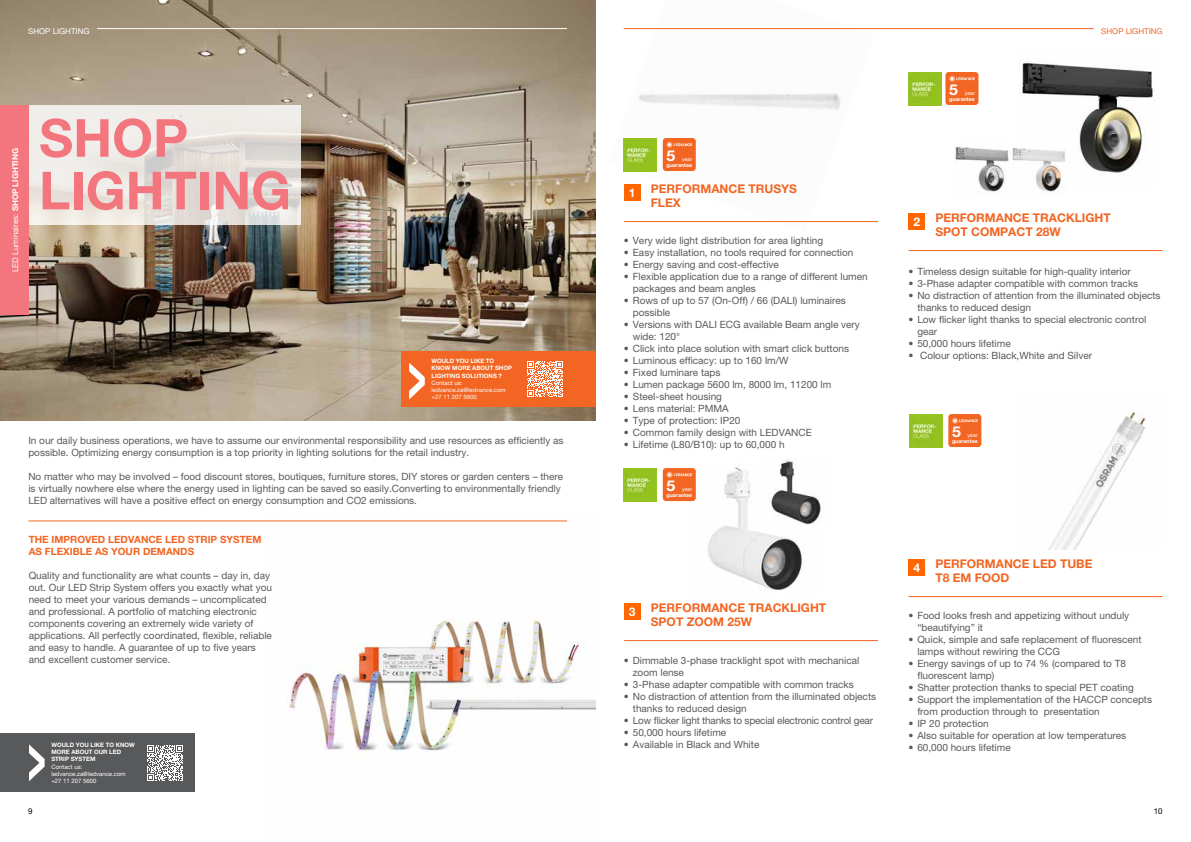
<style>
.page{position:relative;width:1191px;height:842px;background:#fff}
.page>*{position:absolute;margin:0;border:0;box-sizing:border-box;transform-origin:0 0}
.t1{font:700 52.5px/52.5px "Helvetica Neue LT Pro";color:#f3757d}
.t2{font:700 14.9px "Helvetica Neue LT Pro";color:#fff;scale:1.06 1}
.t3{font:700 12px/14.4px "Helvetica Neue LT Pro";color:#f26522}
.t4{font:700 12px "Helvetica Neue LT Pro";color:#fff}
.t5{font:10px/12px "Helvetica Neue LT Pro";color:#58595b}
.t6{font:700 10px/12px "Helvetica Neue LT Pro";color:#f26522}
.t7{font:10px "Helvetica Neue LT Pro";letter-spacing:-.02em;color:#58595b}
.t8{font:8px "Helvetica Neue LT Pro";color:#fff}
.t9{font:8px "Helvetica Neue LT Pro";color:#f26522}
.t10{font:8px "Helvetica Neue LT Pro";color:#000}
.t11{font:700 6px/7.2px "Helvetica Neue LT Pro";color:#fff}
.t12{font:6px/7.2px "Helvetica Neue LT Pro";color:#fff}
.t13{font:700 5.3px "Helvetica Neue LT Pro";color:#fff}
.t14{font:5.3px "Helvetica Neue LT Pro";color:#fff}
.s1{font-weight:700}
</style>
<div class="page">
<img style="left:0;top:0;width:595px;height:421px">
<svg style="left:28px;top:105px;width:272px;height:120px;background:#e9e1dd"></svg>
<img style="left:689px;top:467px;width:114px;height:123px">
<img style="left:762px;top:460px;width:59px;height:65px">
<img style="left:623px;top:29px;width:251px;height:194px">
<img style="left:1020px;top:62px;width:135px;height:114px">
<img style="left:264px;top:520px;width:331px;height:233px">
<hr style="left:97px;top:28px;width:470px;height:1px;background:#fff">
<hr style="left:623px;top:28px;width:470px;height:1px;background:#f26522">
<img style="left:624px;top:138px;width:33px;height:33px">
<div style="left:663px;top:138px;width:33px;height:33px;background:#f26522;border-radius:3px"></div>
<svg style="left:666px;top:142px;width:26px;height:6px"></svg>
<img style="left:908px;top:72px;width:33px;height:33px">
<div style="left:945px;top:72px;width:33px;height:33px;background:#f26522;border-radius:3px"></div>
<svg style="left:949px;top:76px;width:25px;height:6px"></svg>
<img style="left:954px;top:147px;width:55px;height:45px">
<img style="left:1012px;top:142px;width:54px;height:50px">
<img style="left:1049px;top:411px;width:97px;height:138px">
<div style="left:0;top:105px;width:28px;height:210px;background:#f3757d"></div>
<div style="left:401px;top:351px;width:194px;height:56px;background:#f26522"></div>
<svg style="left:527px;top:361px;width:36px;height:36px"></svg>
<svg style="left:409px;top:363px;width:16px;height:36px"></svg>
<div style="left:0;top:733px;width:194px;height:59px;background:#58595b"></div>
<svg style="left:147px;top:745px;width:36px;height:36px"></svg>
<svg style="left:29px;top:744px;width:16px;height:37px"></svg>
<hr style="left:28px;top:520px;width:539px;height:1px;background:#f26522">
<div style="left:624px;top:184px;width:16px;height:17px;background:#f60"></div>
<hr style="left:624px;top:221px;width:254px;height:1px;background:#f26522">
<div style="left:908px;top:213px;width:17px;height:17px;background:#f60"></div>
<hr style="left:908px;top:250px;width:254px;height:1px;background:#f26522">
<div style="left:624px;top:603px;width:16px;height:17px;background:#f60"></div>
<hr style="left:624px;top:640px;width:254px;height:1px;background:#f26522">
<img style="left:624px;top:468px;width:33px;height:33px">
<div style="left:663px;top:468px;width:33px;height:33px;background:#f26522;border-radius:3px"></div>
<svg style="left:666px;top:472px;width:26px;height:6px"></svg>
<div style="left:908px;top:559px;width:17px;height:17px;background:#f60"></div>
<hr style="left:908px;top:596px;width:254px;height:1px;background:#f26522">
<img style="left:909px;top:414px;width:33px;height:33px">
<div style="left:948px;top:414px;width:33px;height:33px;background:#f26522;border-radius:3px"></div>
<svg style="left:952px;top:418px;width:25px;height:6px"></svg>
<p class="t8" style="left:28px;top:27px;width:63px">SHOP LIGHTING</p>
<p class="t9" style="left:1101px;top:26px;width:63px">SHOP LIGHTING</p>
<p class="t8" style="left:10px;top:272px;width:125px;rotate:-90deg">LED Luminaires: <span class="s1">SHOP LIGHTING</span></p>
<h1 class="t1" style="left:39px;top:111px;width:253px">SHOP<br>LIGHTING</h1>
<p class="t11" style="left:431px;top:357px;width:82px">WOULD YOU LIKE TO<br>KNOW MORE ABOUT SHOP<br>LIGHTING SOLUTIONS ?</p>
<p class="t12" style="left:431px;top:379px;width:76px">Contact us: ledvance.za@ledvance.com +27 11 207 5600</p>
<p class="t5" style="left:28px;top:434px;width:537px">In our daily business operations, we have to assume our environmental responsibility and use resources as efficiently as possible. Optimizing energy consumption is a top priority in lighting solutions for the retail industry.</p>
<p class="t5" style="left:28px;top:470px;width:536px">No matter who may be involved – food discount stores, boutiques, furniture stores, DIY stores or garden centers – there is virtually nowhere else where the energy used in lighting can be saved so easily.Converting to environmentally friendly<br>LED alternatives will have a positive effect on energy consumption and CO2 emissions.</p>
<p class="t4" style="left:629px;top:185px;width:8px">1</p>
<h2 class="t2" style="left:666px;top:147px;width:10px">5</h2>
<p class="t14" style="left:682px;top:156px;width:12px">year</p>
<p class="t13" style="left:666px;top:162px;width:27px">guarantee</p>
<p class="t3" style="left:651px;top:181px;width:148px">PERFORMANCE TRUSYS<br>FLEX</p>
<p class="t5" style="left:624px;top:234px;width:201px">• Very wide light distribution for area lighting</p>
<p class="t5" style="left:624px;top:246px;width:231px">• Easy installation, no tools required for connection</p>
<p class="t5" style="left:624px;top:258px;width:157px">• Energy saving and cost-effective</p>
<p class="t5" style="left:633px;top:270px;width:236px;text-indent:-9px">• Flexible application due to a range of different lumen packages and beam angles</p>
<p class="t5" style="left:633px;top:294px;width:214px;text-indent:-9px">• Rows of up to 57 (On-Off) / 66 (DALI) luminaires possible</p>
<p class="t5" style="left:633px;top:318px;width:229px;text-indent:-9px">• Versions with DALI ECG available Beam angle very wide: 120°</p>
<p class="t5" style="left:624px;top:342px;width:227px">• Click into place solution with smart click buttons</p>
<p class="t5" style="left:624px;top:354px;width:166px">• Luminous efficacy: up to 160 lm/W</p>
<p class="t5" style="left:624px;top:366px;width:98px">• Fixed luminare taps</p>
<p class="t5" style="left:624px;top:378px;width:209px">• Lumen package 5600 lm, 8000 lm, 11200 lm</p>
<p class="t5" style="left:624px;top:390px;width:100px">• Steel-sheet housing</p>
<p class="t5" style="left:624px;top:402px;width:106px">• Lens material: PMMA</p>
<p class="t5" style="left:624px;top:414px;width:118px">• Type of protection: IP20</p>
<p class="t5" style="left:624px;top:426px;width:189px">• Common family design with LEDVANCE</p>
<p class="t5" style="left:624px;top:438px;width:162px">• Lifetime (L80/B10): up to 60,000 h</p>
<h2 class="t2" style="left:666px;top:477px;width:10px">5</h2>
<p class="t14" style="left:682px;top:486px;width:12px">year</p>
<p class="t13" style="left:666px;top:492px;width:27px">guarantee</p>
<h2 class="t2" style="left:949px;top:81px;width:10px">5</h2>
<p class="t14" style="left:964px;top:90px;width:12px">year</p>
<p class="t13" style="left:949px;top:96px;width:27px">guarantee</p>
<p class="t4" style="left:913px;top:214px;width:8px">2</p>
<p class="t3" style="left:935px;top:210px;width:177px">PERFORMANCE TRACKLIGHT<br>SPOT COMPACT 28W</p>
<p class="t5" style="left:908px;top:265px;width:224px">• Timeless design suitable for high-quality interior</p>
<p class="t5" style="left:908px;top:277px;width:231px">• 3-Phase adapter compatible with common tracks</p>
<p class="t5" style="left:917px;top:289px;width:245px;text-indent:-9px">• No distraction of attention from the illuminated objects thanks to reduced design</p>
<p class="t5" style="left:917px;top:313px;width:230px;text-indent:-9px">• Low flicker light thanks to special electronic control gear</p>
<p class="t5" style="left:908px;top:337px;width:104px">• 50,000 hours lifetime</p>
<p class="t5" style="left:908px;top:349px;width:185px">• Colour options: Black,White and Silver</p>
<h2 class="t2" style="left:952px;top:423px;width:10px">5</h2>
<p class="t14" style="left:967px;top:432px;width:12px">year</p>
<p class="t13" style="left:952px;top:438px;width:27px">guarantee</p>
<p class="t6" style="left:29px;top:533px;width:234px">THE IMPROVED LEDVANCE LED STRIP SYSTEM<br>AS FLEXIBLE AS YOUR DEMANDS</p>
<p class="t5" style="left:29px;top:569px;width:245px">Quality and functionality are what counts – day in, day out. Our LED Strip System offers you exactly what you need to meet your various demands – uncomplicated and professional. A portfolio of matching electronic components covering an extremely wide variety of applications. All perfectly coordinated, flexible, reliable and easy to handle. A guarantee of up to five years and excellent customer service.</p>
<p class="t11" style="left:51px;top:741px;width:85px">WOULD YOU LIKE TO KNOW<br>MORE ABOUT OUR LED<br>STRIP SYSTEM</p>
<p class="t12" style="left:51px;top:763px;width:76px">Contact us: ledvance.za@ledvance.com +27 11 207 5600</p>
<p class="t4" style="left:629px;top:604px;width:8px">3</p>
<p class="t3" style="left:651px;top:600px;width:177px">PERFORMANCE TRACKLIGHT<br>SPOT ZOOM 25W</p>
<p class="t5" style="left:633px;top:654px;width:228px;text-indent:-9px">• Dimmable 3-phase tracklight spot with mechanical zoom lense</p>
<p class="t5" style="left:624px;top:678px;width:231px">• 3-Phase adapter compatible with common tracks</p>
<p class="t5" style="left:633px;top:690px;width:245px;text-indent:-9px">• No distraction of attention from the illuminated objects thanks to reduced design</p>
<p class="t7" style="left:624px;top:715px;width:251px">• Low flicker light thanks to special electronic control gear</p>
<p class="t5" style="left:624px;top:726px;width:104px">• 50,000 hours lifetime</p>
<p class="t5" style="left:624px;top:738px;width:137px">• Available in Black and White</p>
<p class="t4" style="left:913px;top:560px;width:8px">4</p>
<p class="t3" style="left:935px;top:556px;width:159px">PERFORMANCE LED TUBE<br>T8 EM FOOD</p>
<p class="t5" style="left:917px;top:609px;width:213px;text-indent:-9px">• Food looks fresh and appetizing without unduly “beautifying” it</p>
<p class="t5" style="left:917px;top:633px;width:226px;text-indent:-9px">• Quick, simple and safe replacement of fluorescent lamps without rewiring the CCG</p>
<p class="t5" style="left:917px;top:657px;width:210px;text-indent:-9px">• Energy savings of up to 74 % (compared to T8 fluorescent lamp)</p>
<p class="t5" style="left:908px;top:681px;width:227px">• Shatter protection thanks to special PET coating</p>
<p class="t5" style="left:917px;top:693px;width:236px;text-indent:-9px">• Support the implementation of the HACCP concepts from production through to presentation</p>
<p class="t5" style="left:908px;top:717px;width:82px">• IP 20 protection</p>
<p class="t5" style="left:908px;top:729px;width:219px">• Also suitable for operation at low temperatures</p>
<p class="t5" style="left:908px;top:741px;width:104px">• 60,000 hours lifetime</p>
<p class="t10" style="left:28px;top:806px;width:6px">9</p>
<p class="t10" style="left:1153px;top:806px;width:10px">10</p>
</div>
